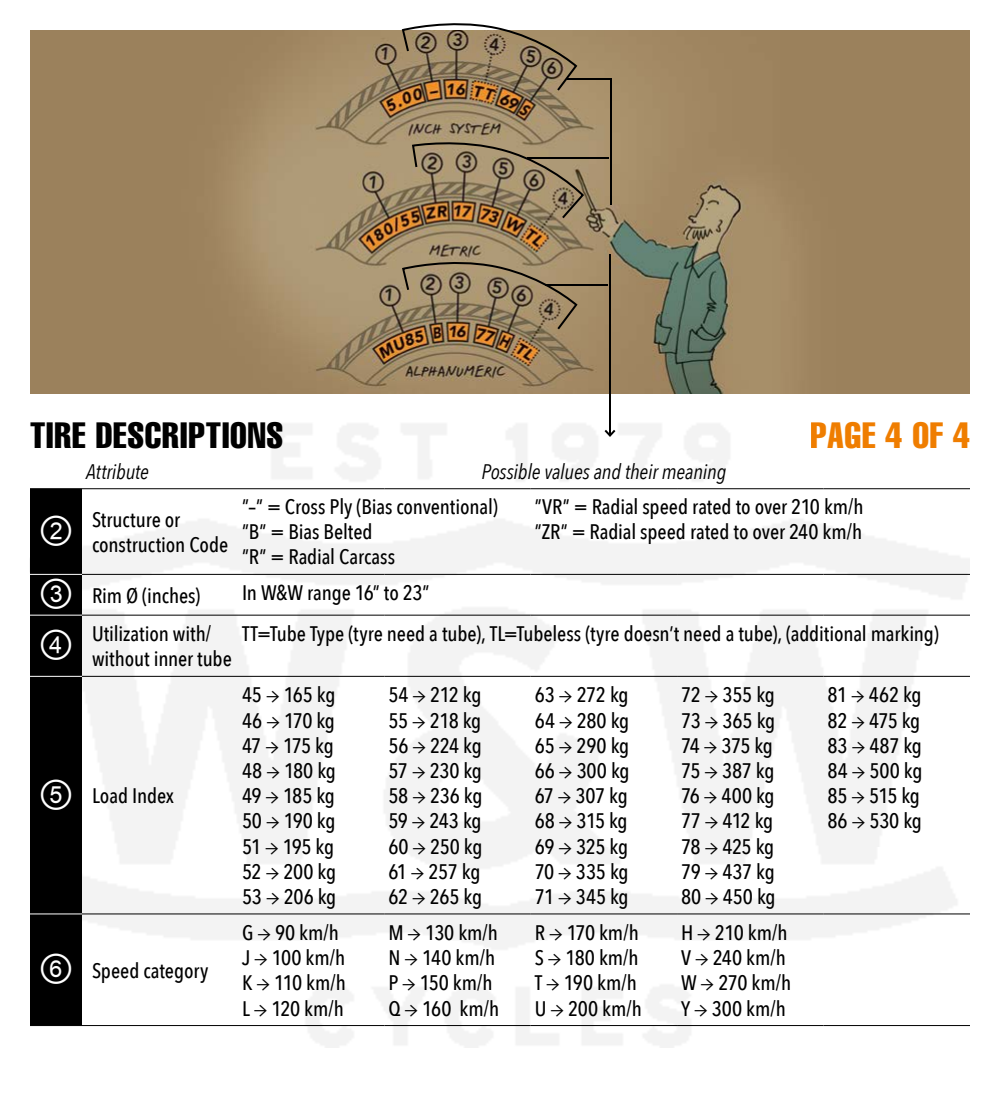
<style>
.page{position:relative;width:1000px;height:1100px;background:#fff}
.page>*{position:absolute;margin:0;border:0;box-sizing:border-box;transform-origin:0 0}
.t1{font:extra-condensed 36px "Helvetica LTCE";letter-spacing:.025em;color:#000}
.t2{font:extra-condensed 36px "Helvetica LTCE";letter-spacing:.02em;color:#ef7d00}
.t3{font:500 21px/25.2px "Avenir Next Condensed";letter-spacing:-.01em;color:#000}
.t4{font:italic 21px "Avenir Next Condensed";letter-spacing:-.01em;color:#000}
.s1{font-family:"Arial Unicode MS";font-weight:400;font-size:36px;color:#fff}
.s2{font-family:"Minion Pro";font-weight:400}
</style>
<div class="page">
<img style="left:30px;top:30px;width:940px;height:364px">
<svg style="left:401px;top:257px;width:177px;height:75px;background:#938061"></svg>
<svg style="left:401px;top:23px;width:212px;height:197px;background:#988362"></svg>
<hr style="left:609px;top:254px;width:2px;height:182px;background:#000">
<svg style="left:604px;top:428px;width:14px;height:9px"></svg>
<hr style="left:527px;top:157px;width:82px;height:2px;background:#000">
<hr style="left:545px;top:284px;width:63px;height:2px;background:#000">
<div style="left:30px;top:489px;width:52px;height:536px;background:#000"></div>
<hr style="left:30px;top:488px;width:52px;height:1px;background:#000">
<hr style="left:82px;top:488px;width:156px;height:1px;background:#000">
<hr style="left:238px;top:488px;width:146px;height:1px;background:#000">
<hr style="left:384px;top:488px;width:147px;height:1px;background:#000">
<hr style="left:531px;top:488px;width:146px;height:1px;background:#000">
<hr style="left:677px;top:488px;width:146px;height:1px;background:#000">
<hr style="left:823px;top:488px;width:147px;height:1px;background:#000">
<hr style="left:82px;top:574px;width:156px;height:1px;background:#000">
<hr style="left:238px;top:574px;width:146px;height:1px;background:#000">
<hr style="left:384px;top:574px;width:147px;height:1px;background:#000">
<hr style="left:531px;top:574px;width:146px;height:1px;background:#000">
<hr style="left:677px;top:574px;width:146px;height:1px;background:#000">
<hr style="left:823px;top:574px;width:147px;height:1px;background:#000">
<hr style="left:82px;top:615px;width:156px;height:1px;background:#000">
<hr style="left:238px;top:615px;width:146px;height:1px;background:#000">
<hr style="left:384px;top:615px;width:147px;height:1px;background:#000">
<hr style="left:531px;top:615px;width:146px;height:1px;background:#000">
<hr style="left:677px;top:615px;width:146px;height:1px;background:#000">
<hr style="left:823px;top:615px;width:147px;height:1px;background:#000">
<hr style="left:82px;top:676px;width:156px;height:1px;background:#000">
<hr style="left:238px;top:676px;width:146px;height:1px;background:#000">
<hr style="left:384px;top:676px;width:147px;height:1px;background:#000">
<hr style="left:531px;top:676px;width:146px;height:1px;background:#000">
<hr style="left:677px;top:676px;width:146px;height:1px;background:#000">
<hr style="left:823px;top:676px;width:147px;height:1px;background:#000">
<hr style="left:82px;top:914px;width:156px;height:1px;background:#000">
<hr style="left:82px;top:1025px;width:156px;height:1px;background:#000">
<hr style="left:238px;top:914px;width:146px;height:1px;background:#000">
<hr style="left:238px;top:1025px;width:146px;height:1px;background:#000">
<hr style="left:384px;top:914px;width:147px;height:1px;background:#000">
<hr style="left:384px;top:1025px;width:147px;height:1px;background:#000">
<hr style="left:531px;top:914px;width:146px;height:1px;background:#000">
<hr style="left:531px;top:1025px;width:146px;height:1px;background:#000">
<hr style="left:677px;top:914px;width:146px;height:1px;background:#000">
<hr style="left:677px;top:1025px;width:146px;height:1px;background:#000">
<hr style="left:823px;top:914px;width:147px;height:1px;background:#000">
<hr style="left:823px;top:1025px;width:147px;height:1px;background:#000">
<hr style="left:30px;top:574px;width:52px;height:1px;background:#fff">
<hr style="left:30px;top:615px;width:52px;height:1px;background:#fff">
<hr style="left:30px;top:676px;width:52px;height:1px;background:#fff">
<hr style="left:30px;top:913px;width:52px;height:1px;background:#fff">
<hr style="left:30px;top:1025px;width:52px;height:1px;background:#000">
<h1 class="t1" style="left:30px;top:412px;width:255px">TIRE DESCRIPTIONS</h1>
<h1 class="t2" style="left:811px;top:412px;width:161px">PAGE 4 OF 4</h1>
<p class="t4" style="left:86px;top:459px;width:64px">Attribute</p>
<p class="t4" style="left:482px;top:459px;width:246px">Possible values and their meaning</p>
<p class="t3" style="left:92px;top:507px;width:138px;text-indent:-54px"><span class="s1">②</span> Structure or construction Code</p>
<p class="t3" style="left:242px;top:494px;width:257px">”–” = Cross Ply (Bias conventional) ”B” = Bias Belted<br>”R” = Radial Carcass</p>
<p class="t3" style="left:535px;top:494px;width:331px">”VR” = Radial speed rated to over 210 km/h ”ZR” = Radial speed rated to over 240 km/h</p>
<p class="t3" style="left:38px;top:583px;width:164px"><span class="s1">③</span> Rim Ø (inches)</p>
<p class="t3" style="left:242px;top:580px;width:189px">In W&amp;W range 16” to 23”</p>
<p class="t3" style="left:92px;top:621px;width:141px;text-indent:-54px"><span class="s1">④</span> Utilization with/ without inner tube</p>
<p class="t3" style="left:242px;top:621px;width:698px">TT=Tube Type (tyre need a tube), TL=Tubeless (tyre doesn’t need a tube), (additional marking)</p>
<p class="t3" style="left:38px;top:783px;width:138px"><span class="s1">⑤</span> Load Index</p>
<p class="t3" style="left:38px;top:958px;width:172px"><span class="s1">⑥</span> Speed category</p>
<p class="t3" style="left:242px;top:682px;width:96px">45 <span class="s2">→</span> 165 kg<br>46 <span class="s2">→</span> 170 kg<br>47 <span class="s2">→</span> 175 kg<br>48 <span class="s2">→</span> 180 kg<br>49 <span class="s2">→</span> 185 kg<br>50 <span class="s2">→</span> 190 kg<br>51 <span class="s2">→</span> 195 kg<br>52 <span class="s2">→</span> 200 kg<br>53 <span class="s2">→</span> 206 kg</p>
<p class="t3" style="left:388px;top:682px;width:96px;text-align:justify">54 <span class="s2">→</span> 212 kg 55 <span class="s2">→</span> 218 kg 56 <span class="s2">→</span> 224 kg 57 <span class="s2">→</span> 230 kg 58 <span class="s2">→</span> 236 kg 59 <span class="s2">→</span> 243 kg 60 <span class="s2">→</span> 250 kg 61 <span class="s2">→</span> 257 kg 62 <span class="s2">→</span> 265 kg</p>
<p class="t3" style="left:535px;top:682px;width:96px;text-align:justify">63 <span class="s2">→</span> 272 kg 64 <span class="s2">→</span> 280 kg 65 <span class="s2">→</span> 290 kg 66 <span class="s2">→</span> 300 kg 67 <span class="s2">→</span> 307 kg 68 <span class="s2">→</span> 315 kg 69 <span class="s2">→</span> 325 kg 70 <span class="s2">→</span> 335 kg 71 <span class="s2">→</span> 345 kg</p>
<p class="t3" style="left:681px;top:682px;width:96px;text-align:justify">72 <span class="s2">→</span> 355 kg 73 <span class="s2">→</span> 365 kg 74 <span class="s2">→</span> 375 kg 75 <span class="s2">→</span> 387 kg 76 <span class="s2">→</span> 400 kg 77 <span class="s2">→</span> 412 kg 78 <span class="s2">→</span> 425 kg 79 <span class="s2">→</span> 437 kg 80 <span class="s2">→</span> 450 kg</p>
<p class="t3" style="left:827px;top:682px;width:97px;text-align:justify">81 <span class="s2">→</span> 462 kg 82 <span class="s2">→</span> 475 kg 83 <span class="s2">→</span> 487 kg 84 <span class="s2">→</span> 500 kg 85 <span class="s2">→</span> 515 kg 86 <span class="s2">→</span> 530 kg</p>
<p class="t3" style="left:242px;top:920px;width:105px">G <span class="s2">→</span> 90 km/h<br>J <span class="s2">→</span> 100 km/h<br>K <span class="s2">→</span> 110 km/h<br>L <span class="s2">→</span> 120 km/h</p>
<p class="t3" style="left:388px;top:920px;width:112px">M <span class="s2">→</span> 130 km/h<br>N <span class="s2">→</span> 140 km/h<br>P <span class="s2">→</span> 150 km/h<br>Q <span class="s2">→</span> 160 km/h</p>
<p class="t3" style="left:535px;top:920px;width:109px">R <span class="s2">→</span> 170 km/h<br>S <span class="s2">→</span> 180 km/h<br>T <span class="s2">→</span> 190 km/h<br>U <span class="s2">→</span> 200 km/h</p>
<p class="t3" style="left:681px;top:920px;width:112px">H <span class="s2">→</span> 210 km/h<br>V <span class="s2">→</span> 240 km/h<br>W <span class="s2">→</span> 270 km/h<br>Y <span class="s2">→</span> 300 km/h</p>
</div>
